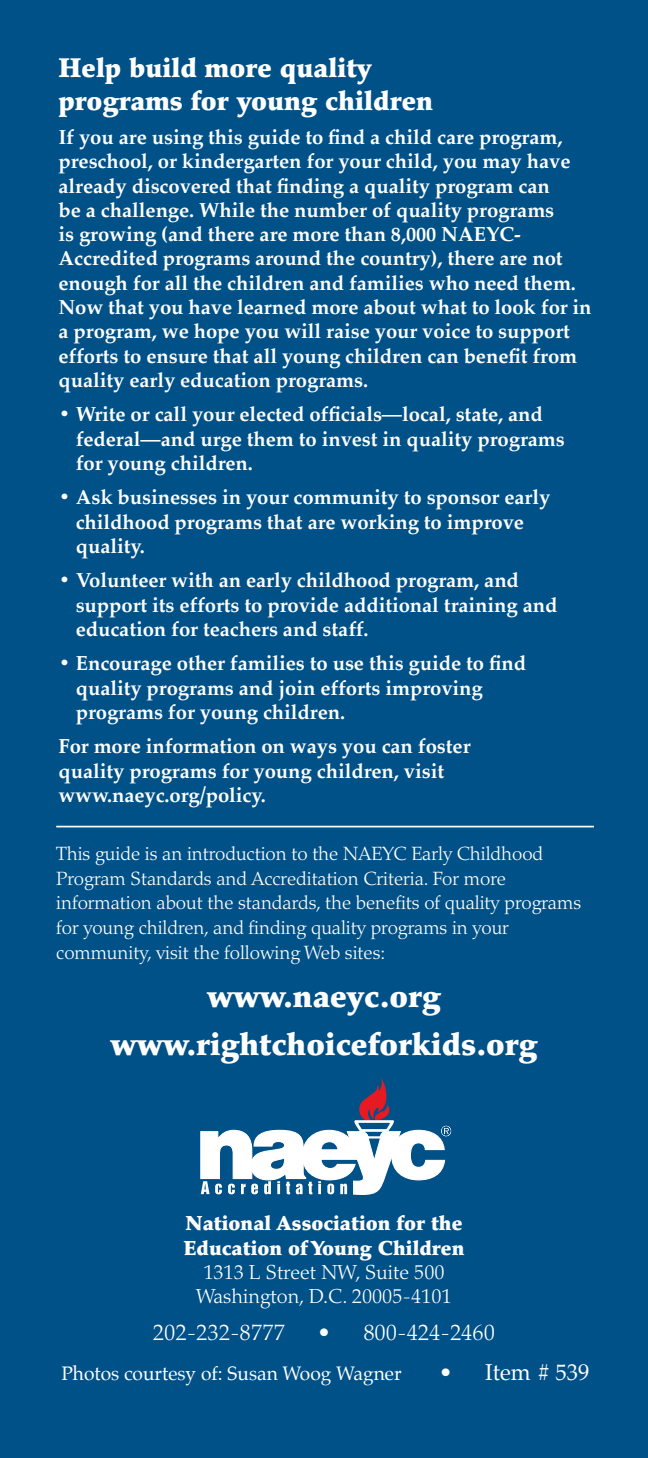
<style>
.page{position:relative;width:648px;height:1458px;background:#005187}
.page>*{position:absolute;margin:0;border:0;box-sizing:border-box;transform-origin:0 0}
.t1{font:900 31.5px/47.9px "Palatino";color:#fff;text-align:center}
.t2{font:900 27px/32.4px "Palatino";color:#fff}
.t3{font:300 22.5px "Palatino";color:#fff}
.t4{font:22.5px "Palatino";color:#fff}
.t5{font:700 20.25px/24.3px "Palatino";letter-spacing:-.005em;color:#fff}
.t6{font:900 20.25px/24.3px "Palatino";color:#fff}
.t7{font:300 20.25px/24.3px "Palatino";color:#fff;text-align:center}
.t8{font:300 19.12px/24.8px "Palatino";letter-spacing:-.005em;color:#fff}
.t9{font:19.12px "Palatino";color:#fff}
.s1{font-weight:300}
</style>
<div class="page">
<svg style="left:200px;top:1078px;width:251px;height:117px"></svg>
<hr style="left:56px;top:826px;width:538px;height:1px;background:#fff">
<h2 class="t2" style="left:58px;top:52px;width:376px">Help build more quality programs for young children</h2>
<p class="t5" style="left:58px;top:127px;width:535px">If you are using this guide to find a child care program, preschool, or kindergarten for your child, you may have already discovered that finding a quality program can<br>be a challenge. While the number of quality programs<br>is growing (and there are more than 8,000 NAEYC-Accredited programs around the country), there are not enough for all the children and families who need them.<br>Now that you have learned more about what to look for in a program, we hope you will raise your voice to support efforts to ensure that all young children can benefit from quality early education programs.</p>
<p class="t5" style="left:76px;top:404px;width:491px;text-indent:-17px">• Write or call your elected officials—local, state, and federal—and urge them to invest in quality programs for young children.</p>
<p class="t5" style="left:76px;top:487px;width:476px;text-indent:-17px">• Ask businesses in your community to sponsor early childhood programs that are working to improve quality.</p>
<p class="t5" style="left:76px;top:570px;width:483px;text-indent:-17px">• Volunteer with an early childhood program, and support its efforts to provide additional training and education for teachers and staff.</p>
<p class="t5" style="left:76px;top:653px;width:452px;text-indent:-17px">• Encourage other families to use this guide to find quality programs and join efforts improving programs for young children.</p>
<p class="t5" style="left:58px;top:736px;width:414px">For more information on ways you can foster quality programs for young children, visit www.naeyc.org/policy.</p>
<p class="t8" style="left:56px;top:841px;width:526px">This guide is an introduction to the NAEYC Early Childhood Program Standards and Accreditation Criteria. For more information about the standards, the benefits of quality programs for young children, and finding quality programs in your community, visit the following Web sites:</p>
<h1 class="t1" style="left:111px;top:972px;width:428px">www.naeyc.org www.rightchoiceforkids.org</h1>
<p class="t6" style="left:184px;top:1211px;width:282px">National Association for the<br>Education of Young Children</p>
<p class="t7" style="left:196px;top:1260px;width:257px">1313 L Street NW, Suite 500<br>Washington, D.C. 20005-4101</p>
<p class="t3" style="left:153px;top:1319px;width:133px">202-232-8777</p>
<p class="t3" style="left:318px;top:1319px;width:178px">• 800-424-2460</p>
<p class="t9" style="left:61px;top:1361px;width:342px">Photos courtesy of: Susan Woog Wagner</p>
<p class="t4" style="left:440px;top:1357px;width:151px"><span class="s1">•</span> Item # 539</p>
</div>
